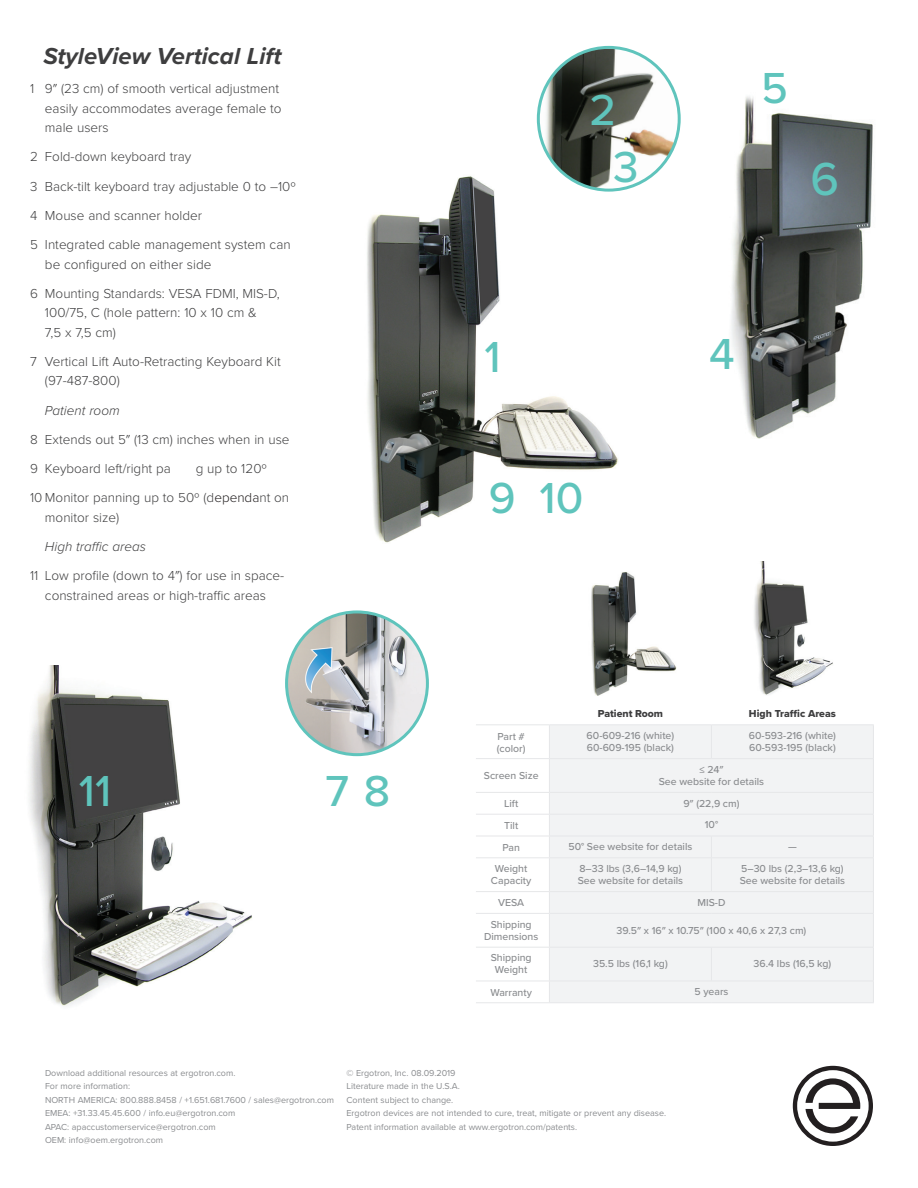
<style>
.page{position:relative;width:918px;height:1188px;background:#fff}
.page>*{position:absolute;margin:0;border:0;box-sizing:border-box;transform-origin:0 0}
.t1{font:500 48px "Proxima Nova";color:#5fc4bc}
.t2{font:500 45px/56.2px "Proxima Nova";color:#5fc4bc;text-align:center}
.t3{font:italic 700 24px "Proxima Nova";color:#3e3e3f}
.t4{font:300 13.5px/29.2px "Proxima Nova";color:#3e3e3f}
.t5{font:italic 300 13.5px "Proxima Nova";color:#3e3e3f}
.t6{font:500 10.5px/12px "Proxima Nova";color:#8a8c8f}
.t7{font:10.5px "Proxima Nova Extrabld";color:#3e3e3f}
.t8{font:9px/13.5px "Proxima Nova";color:#8a8c8f}
.s1{color:#231f20}
</style>
<div class="page">
<img style="left:29px;top:666px;width:223px;height:340px">
<img style="left:367px;top:176px;width:251px;height:367px">
<svg style="left:793px;top:1066px;width:80px;height:80px"></svg>
<img style="left:731px;top:96px;width:142px;height:343px">
<div style="left:550px;top:725px;width:323px;height:277px;background:#f2f3f4"></div>
<hr style="left:476px;top:724px;width:73px;height:1px;background:#e6e7e9">
<hr style="left:549px;top:724px;width:162px;height:1px;background:#e6e7e9">
<hr style="left:549px;top:725px;width:1px;height:33px;background:#e6e7e9">
<hr style="left:711px;top:724px;width:163px;height:1px;background:#e6e7e9">
<hr style="left:711px;top:725px;width:1px;height:33px;background:#e6e7e9">
<hr style="left:873px;top:725px;width:1px;height:33px;background:#e6e7e9">
<hr style="left:476px;top:758px;width:73px;height:1px;background:#e6e7e9">
<hr style="left:549px;top:758px;width:162px;height:1px;background:#e6e7e9">
<hr style="left:549px;top:759px;width:1px;height:33px;background:#e6e7e9">
<hr style="left:711px;top:758px;width:163px;height:1px;background:#e6e7e9">
<hr style="left:873px;top:759px;width:1px;height:33px;background:#e6e7e9">
<hr style="left:476px;top:792px;width:73px;height:1px;background:#e6e7e9">
<hr style="left:549px;top:792px;width:162px;height:1px;background:#e6e7e9">
<hr style="left:711px;top:792px;width:163px;height:1px;background:#e6e7e9">
<hr style="left:476px;top:814px;width:73px;height:1px;background:#e6e7e9">
<hr style="left:549px;top:814px;width:162px;height:1px;background:#e6e7e9">
<hr style="left:711px;top:814px;width:163px;height:1px;background:#e6e7e9">
<hr style="left:476px;top:836px;width:73px;height:1px;background:#e6e7e9">
<hr style="left:549px;top:836px;width:162px;height:1px;background:#e6e7e9">
<svg style="left:549px;top:793px;width:1px;height:64px"></svg>
<hr style="left:711px;top:836px;width:163px;height:1px;background:#e6e7e9">
<svg style="left:711px;top:837px;width:1px;height:20px"></svg>
<svg style="left:873px;top:793px;width:1px;height:64px"></svg>
<hr style="left:476px;top:857px;width:73px;height:1px;background:#e6e7e9">
<hr style="left:549px;top:857px;width:162px;height:1px;background:#e6e7e9">
<hr style="left:549px;top:858px;width:1px;height:33px;background:#e6e7e9">
<hr style="left:711px;top:857px;width:163px;height:1px;background:#e6e7e9">
<hr style="left:711px;top:858px;width:1px;height:33px;background:#e6e7e9">
<hr style="left:873px;top:858px;width:1px;height:33px;background:#e6e7e9">
<hr style="left:476px;top:891px;width:73px;height:1px;background:#e6e7e9">
<hr style="left:549px;top:891px;width:162px;height:1px;background:#e6e7e9">
<svg style="left:549px;top:892px;width:1px;height:21px"></svg>
<hr style="left:711px;top:891px;width:163px;height:1px;background:#e6e7e9">
<svg style="left:873px;top:892px;width:1px;height:21px"></svg>
<hr style="left:476px;top:913px;width:73px;height:1px;background:#e6e7e9">
<hr style="left:549px;top:913px;width:162px;height:1px;background:#e6e7e9">
<hr style="left:549px;top:914px;width:1px;height:33px;background:#e6e7e9">
<hr style="left:711px;top:913px;width:163px;height:1px;background:#e6e7e9">
<hr style="left:873px;top:914px;width:1px;height:33px;background:#e6e7e9">
<hr style="left:476px;top:947px;width:73px;height:1px;background:#e6e7e9">
<hr style="left:549px;top:947px;width:162px;height:1px;background:#e6e7e9">
<hr style="left:549px;top:948px;width:1px;height:33px;background:#e6e7e9">
<hr style="left:711px;top:947px;width:163px;height:1px;background:#e6e7e9">
<hr style="left:711px;top:948px;width:1px;height:33px;background:#e6e7e9">
<hr style="left:873px;top:948px;width:1px;height:33px;background:#e6e7e9">
<hr style="left:476px;top:981px;width:73px;height:1px;background:#e6e7e9">
<hr style="left:549px;top:981px;width:162px;height:1px;background:#e6e7e9">
<svg style="left:549px;top:982px;width:1px;height:20px"></svg>
<hr style="left:711px;top:981px;width:163px;height:1px;background:#e6e7e9">
<svg style="left:873px;top:982px;width:1px;height:20px"></svg>
<hr style="left:476px;top:1002px;width:73px;height:1px;background:#e6e7e9">
<hr style="left:549px;top:1002px;width:162px;height:1px;background:#e6e7e9">
<hr style="left:711px;top:1002px;width:163px;height:1px;background:#e6e7e9">
<img style="left:591px;top:572px;width:86px;height:124px">
<img style="left:754px;top:562px;width:79px;height:133px">
<img style="left:287px;top:614px;width:140px;height:141px">
<div style="left:285px;top:610px;width:144px;height:146px;border:3px solid #5fc4bc;border-radius:50%"></div>
<img style="left:538px;top:48px;width:141px;height:142px">
<div style="left:537px;top:46px;width:144px;height:146px;border:3px solid #5fc4bc;border-radius:50%"></div>
<h3 class="t3" style="left:43px;top:38px;width:239px">StyleView Vertical Lift</h3>
<p class="t4" style="left:45px;top:78px;width:238px;line-height:19.5px;text-indent:-15px">1 9″ (23 cm) of smooth vertical adjustment easily accommodates average female to male users</p>
<p class="t4" style="left:30px;top:142px;width:267px">2 Fold-down keyboard tray<br>3 Back-tilt keyboard tray adjustable 0 to –10º 4 Mouse and scanner holder<br>5 Integrated cable management system can</p>
<p class="t4" style="left:30px;top:249px;width:251px;text-indent:15px">be configured on either side<br>6 Mounting Standards: VESA FDMI, MIS-D,</p>
<p class="t4" style="left:45px;top:302px;width:213px;line-height:19.5px">100/75, C (hole pattern: 10 x 10 cm &amp;<br>7,5 x 7,5 cm)</p>
<p class="t4" style="left:45px;top:351px;width:237px;line-height:19.5px;text-indent:-15px">7 Vertical Lift Auto-Retracting Keyboard Kit (97-487-800)</p>
<p class="t5" style="left:45px;top:400px;width:76px">Patient room</p>
<p class="t4" style="left:30px;top:424px;width:261px">8 Extends out 5″ (13 cm) inches when in use<br>9 Keyboard left/right pa</p>
<p class="t4" style="left:30px;top:453px;width:261px;text-indent:166px">g up to 120º<br>10 Monitor panning up to 50º (d<span class="s1">ependa</span>nt on</p>
<p class="t4" style="left:45px;top:502px;width:76px">monitor size)</p>
<p class="t5" style="left:45px;top:536px;width:103px">High traffic areas</p>
<p class="t4" style="left:30px;top:565px;width:256px;line-height:19.5px;text-align:center">11 Low profile (down to 4″) for use in space&shy;constrained areas or high-traffic areas</p>
<h2 class="t2" style="left:79px;top:761px;width:34px">11</h2>
<h2 class="t2" style="left:325px;top:761px;width:66px">7 8</h2>
<h2 class="t2" style="left:589px;top:81px;width:51px">2<br>3</h2>
<h2 class="t2" style="left:485px;top:327px;width:18px">1</h2>
<h2 class="t2" style="left:489px;top:468px;width:28px">9</h2>
<h2 class="t2" style="left:540px;top:468px;width:45px">10</h2>
<h2 class="t2" style="left:761px;top:58px;width:28px">5</h2>
<h1 class="t1" style="left:811px;top:144px;width:30px">6</h1>
<h2 class="t2" style="left:709px;top:324px;width:27px">4</h2>
<p class="t7" style="left:598px;top:705px;width:67px">Patient Room</p>
<p class="t7" style="left:749px;top:705px;width:88px">High Traffic Areas</p>
<p class="t6" style="left:497px;top:730px;width:30px">Part # (color)</p>
<p class="t6" style="left:587px;top:730px;width:89px">60-609-216 (white)<br>60-609-195 (black)</p>
<p class="t6" style="left:749px;top:729px;width:89px">60-593-216 (white)<br>60-593-195 (black)</p>
<p class="t6" style="left:484px;top:769px;width:56px">Screen Size</p>
<p class="t6" style="left:659px;top:763px;width:107px;text-align:center">≤ 24″<br>See website for details</p>
<p class="t6" style="left:504px;top:797px;width:16px">Lift</p>
<p class="t6" style="left:683px;top:797px;width:58px">9″ (22,9 cm)</p>
<p class="t6" style="left:504px;top:819px;width:16px">Tilt</p>
<p class="t6" style="left:705px;top:819px;width:15px">10°</p>
<p class="t6" style="left:502px;top:841px;width:19px">Pan</p>
<p class="t6" style="left:568px;top:840px;width:126px">50° See website for details</p>
<p class="t6" style="left:788px;top:840px;width:10px">—</p>
<p class="t6" style="left:491px;top:863px;width:42px;text-align:center">Weight<br>Capacity</p>
<p class="t6" style="left:578px;top:863px;width:107px">8–33 lbs (3,6–14,9 kg)<br>See website for details</p>
<p class="t6" style="left:740px;top:862px;width:107px">5–30 lbs (2,3–13,6 kg)<br>See website for details</p>
<p class="t6" style="left:498px;top:896px;width:28px">VESA</p>
<p class="t6" style="left:697px;top:896px;width:29px">MIS-D</p>
<p class="t6" style="left:484px;top:918px;width:56px;text-align:center">Shipping<br>Dimensions</p>
<p class="t6" style="left:617px;top:924px;width:191px">39.5″ x 16″ x 10.75″ (100 x 40,6 x 27,3 cm)</p>
<p class="t6" style="left:491px;top:952px;width:43px;text-align:center">Shipping<br>Weight</p>
<p class="t6" style="left:593px;top:958px;width:76px">35.5 lbs (16,1 kg)</p>
<p class="t6" style="left:754px;top:958px;width:79px">36.4 lbs (16,5 kg)</p>
<p class="t6" style="left:490px;top:986px;width:43px">Warranty</p>
<p class="t6" style="left:694px;top:985px;width:36px">5 years</p>
<p class="t8" style="left:45px;top:1066px;width:291px">Download additional resources at ergotron.com.<br>For more information:<br>NORTH AMERICA: 800.888.8458 / +1.651.681.7600 / sales@ergotron.com EMEA: +31.33.45.45.600 / info.eu@ergotron.com<br>APAC: apaccustomerservice@ergotron.com<br>OEM: info@oem.ergotron.com</p>
<p class="t8" style="left:346px;top:1066px;width:321px">© Ergotron, Inc. 08.09.2019<br>Literature made in the U.S.A.<br>Content subject to change.<br>Ergotron devices are not intended to cure, treat, mitigate or prevent any disease.<br>Patent information available at www.ergotron.com/patents.</p>
</div>
